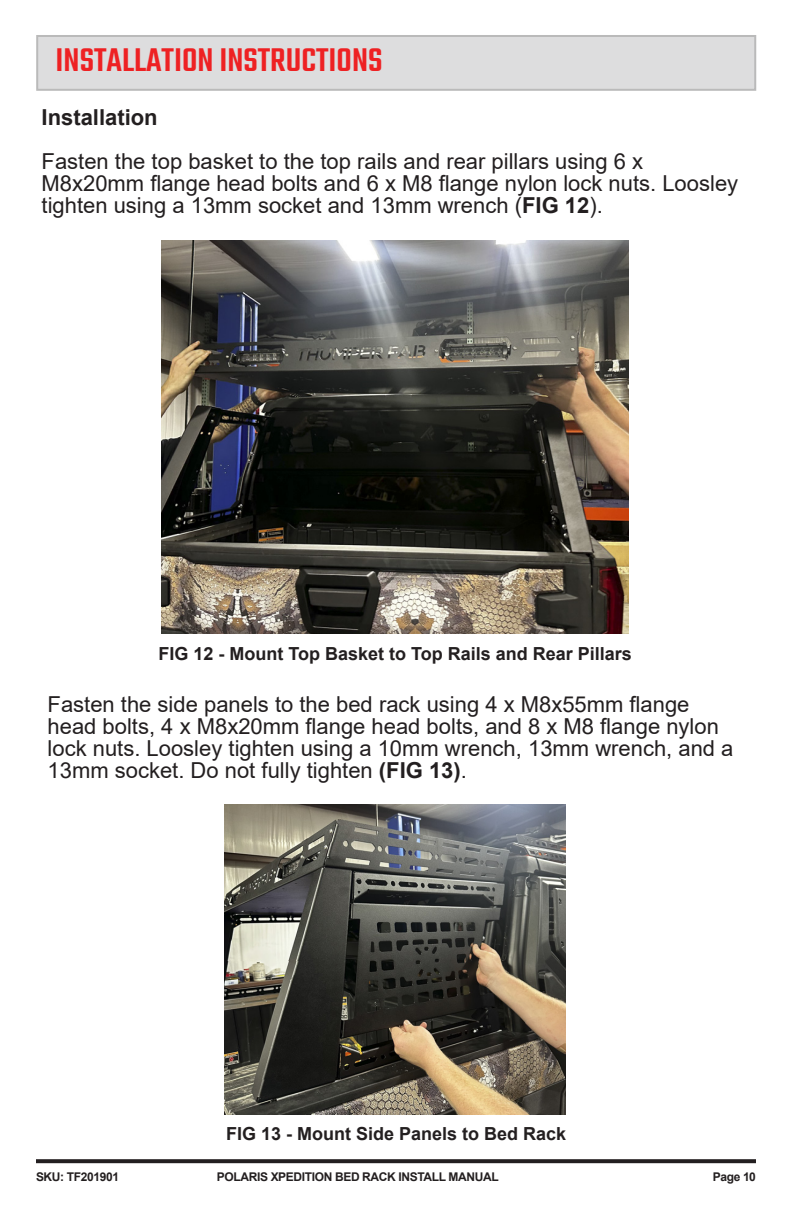
<style>
.page{position:relative;width:792px;height:1224px;background:#fff}
.page>*{position:absolute;margin:0;border:0;box-sizing:border-box;transform-origin:0 0}
.t1{font:500 36px "Teko";color:#ee2123}
.t2{font:22px/22px "Arial";color:#231f20}
.t3{font:700 22px "Arial";color:#231f20}
.t4{font:700 18px "Arial";color:#231f20}
.t5{font:700 12px "Arial";letter-spacing:-.03em;color:#231f20}
.s1{font-weight:700}
</style>
<div class="page">
<svg style="left:36px;top:1159px;width:720px;height:4px;fill:#231f20"></svg>
<div style="left:37px;top:36px;width:718px;height:54px;background:#ddddde"></div>
<div style="left:36px;top:35px;width:720px;height:56px;border:2px solid #bababa"></div>
<img style="left:162px;top:240px;width:467px;height:394px">
<img style="left:225px;top:805px;width:341px;height:310px">
<p class="t1" style="left:56px;top:40px;width:328px">INSTALLATION INSTRUCTIONS</p>
<p class="t3" style="left:42px;top:102px;width:118px">Installation</p>
<p class="t2" style="left:42px;top:150px;width:698px">Fasten the top basket to the top rails and rear pillars using 6 x<br>M8x20mm flange head bolts and 6 x M8 flange nylon lock nuts. Loosley tighten using a 13mm socket and 13mm wrench (<span class="s1">FIG 12</span>).</p>
<p class="t4" style="left:159px;top:641px;width:475px">FIG 12 - Mount Top Basket to Top Rails and Rear Pillars</p>
<p class="t2" style="left:48px;top:693px;width:687px">Fasten the side panels to the bed rack using 4 x M8x55mm flange head bolts, 4 x M8x20mm flange head bolts, and 8 x M8 flange nylon lock nuts. Loosley tighten using a 10mm wrench, 13mm wrench, and a 13mm socket. Do not fully tighten <span class="s1">(FIG 13)</span>.</p>
<p class="t4" style="left:226px;top:1121px;width:342px">FIG 13 - Mount Side Panels to Bed Rack</p>
<p class="t5" style="left:36px;top:1168px;width:85px">SKU: TF201901</p>
<p class="t5" style="left:217px;top:1168px;width:283px">POLARIS XPEDITION BED RACK INSTALL MANUAL</p>
<p class="t5" style="left:713px;top:1168px;width:45px">Page 10</p>
</div>
